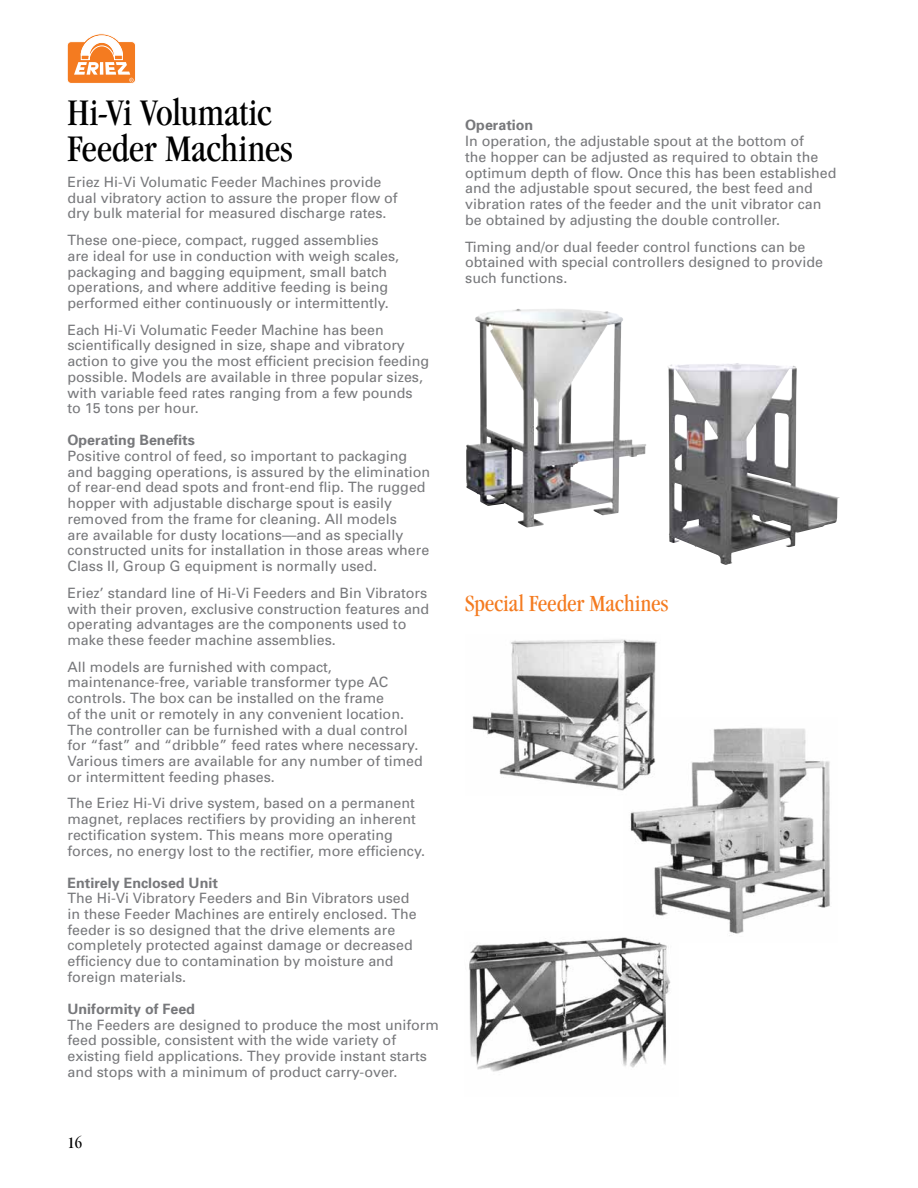
<style>
.page{position:relative;width:918px;height:1188px;background:#fff}
.page>*{position:absolute;margin:0;border:0;box-sizing:border-box;transform-origin:0 0}
.t1{font:condensed 39px/36px "Garamond";color:#000}
.t2{font:condensed 24px "Garamond";color:#f47b20}
.t3{font:condensed 16.5px "Garamond";color:#000}
.t4{font:14.25px/15.8px "Univers";color:#77787b}
.t5{font:700 14.25px "Univers";color:#77787b}
</style>
<div class="page">
<svg style="left:67px;top:33px;width:68px;height:51px"></svg>
<img style="left:630px;top:728px;width:200px;height:208px">
<img style="left:466px;top:309px;width:180px;height:219px">
<img style="left:668px;top:363px;width:172px;height:202px">
<img style="left:472px;top:639px;width:188px;height:157px">
<img style="left:469px;top:932px;width:210px;height:140px">
<h1 class="t1" style="left:68px;top:94px;width:227px">Hi-Vi Volumatic<br>Feeder Machines</h1>
<p class="t4" style="left:68px;top:174px;width:332px">Eriez Hi‑Vi Volumatic Feeder Machines provide dual vibratory action to assure the proper flow of dry bulk material for measured discharge rates.</p>
<p class="t4" style="left:68px;top:232px;width:333px">These one‑piece, compact, rugged assemblies are ideal for use in conduction with weigh scales, packaging and bagging equipment, small batch operations, and where additive feeding is being performed either continuously or intermittently.</p>
<p class="t4" style="left:68px;top:321px;width:363px">Each Hi‑Vi Volumatic Feeder Machine has been scientifically designed in size, shape and vibratory action to give you the most efficient precision feeding possible. Models are available in three popular sizes, with variable feed rates ranging from a few pounds to 15 tons per hour.</p>
<p class="t5" style="left:68px;top:431px;width:129px">Operating Benefits</p>
<p class="t4" style="left:68px;top:448px;width:364px">Positive control of feed, so important to packaging and bagging operations, is assured by the elimination of rear‑end dead spots and front‑end flip. The rugged hopper with adjustable discharge spout is easily removed from the frame for cleaning. All models<br>are available for dusty locations—and as specially constructed units for installation in those areas where Class II, Group G equipment is normally used.</p>
<p class="t4" style="left:68px;top:585px;width:363px">Eriez’ standard line of Hi‑Vi Feeders and Bin Vibrators with their proven, exclusive construction features and operating advantages are the components used to make these feeder machine assemblies.</p>
<p class="t4" style="left:68px;top:658px;width:357px">All models are furnished with compact, maintenance‑free, variable transformer type AC controls. The box can be installed on the frame<br>of the unit or remotely in any convenient location.<br>The controller can be furnished with a dual control for “fast” and “dribble” feed rates where necessary.<br>Various timers are available for any number of timed or intermittent feeding phases.</p>
<p class="t4" style="left:68px;top:795px;width:359px">The Eriez Hi‑Vi drive system, based on a permanent magnet, replaces rectifiers by providing an inherent rectification system. This means more operating forces, no energy lost to the rectifier, more efficiency.</p>
<p class="t5" style="left:68px;top:873px;width:152px">Entirely Enclosed Unit</p>
<p class="t4" style="left:68px;top:890px;width:351px">The Hi‑Vi Vibratory Feeders and Bin Vibrators used in these Feeder Machines are entirely enclosed. The feeder is so designed that the drive elements are completely protected against damage or decreased efficiency due to contamination by moisture and foreign materials.</p>
<p class="t5" style="left:68px;top:1000px;width:129px">Uniformity of Feed</p>
<p class="t4" style="left:68px;top:1017px;width:373px">The Feeders are designed to produce the most uniform feed possible, consistent with the wide variety of existing field applications. They provide instant starts and stops with a minimum of product carry‑over.</p>
<p class="t3" style="left:68px;top:1133px;width:16px">16</p>
<p class="t5" style="left:465px;top:116px;width:70px">Operation</p>
<p class="t4" style="left:465px;top:133px;width:373px">In operation, the adjustable spout at the bottom of<br>the hopper can be adjusted as required to obtain the optimum depth of flow. Once this has been established and the adjustable spout secured, the best feed and vibration rates of the feeder and the unit vibrator can be obtained by adjusting the double controller.</p>
<p class="t4" style="left:465px;top:238px;width:359px">Timing and/or dual feeder control functions can be obtained with special controllers designed to provide such functions.</p>
<h2 class="t2" style="left:465px;top:590px;width:205px">Special Feeder Machines</h2>
</div>
